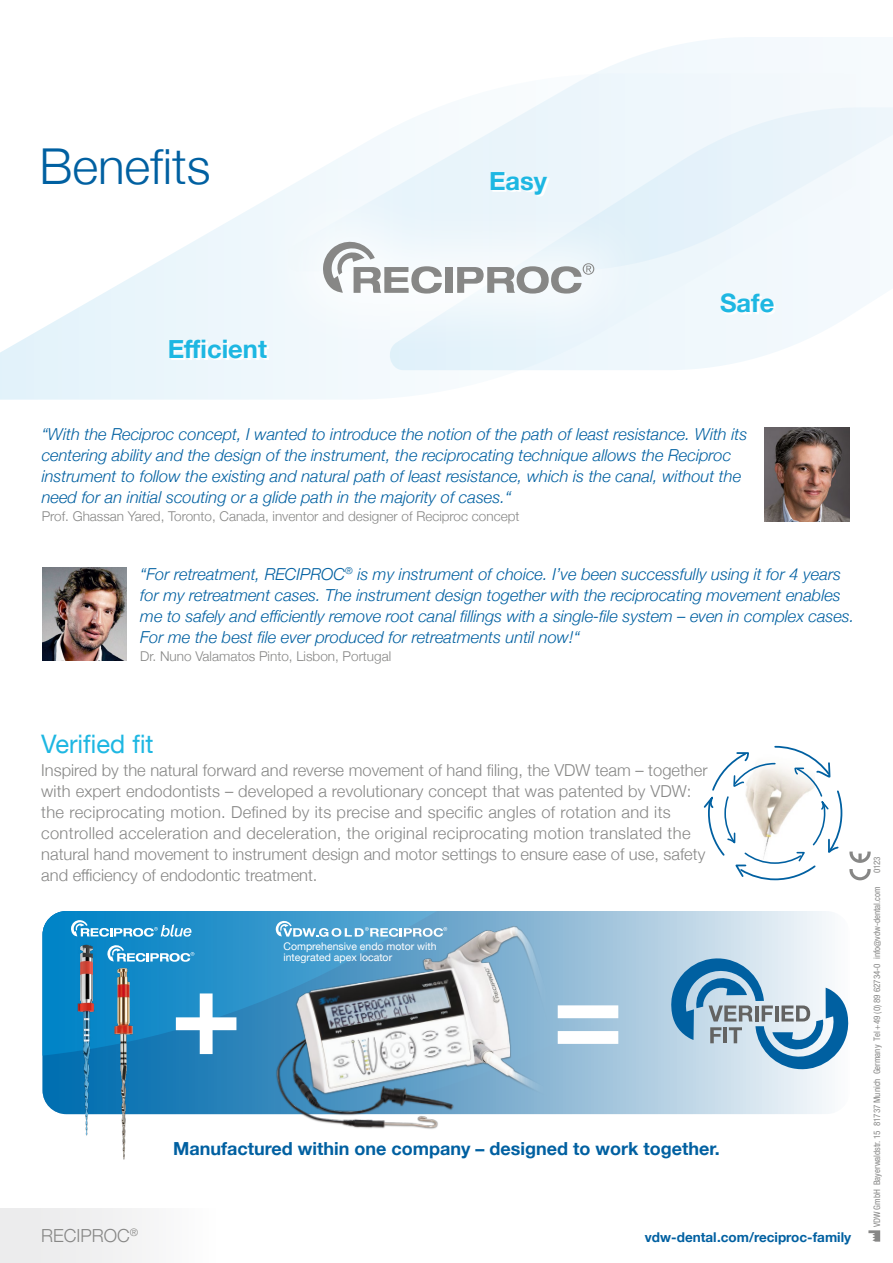
<style>
.page{position:relative;width:893px;height:1263px;background:#fff}
.page>*{position:absolute;margin:0;border:0;box-sizing:border-box;transform-origin:0 0}
.t1{font:700 120px "Helvetica Neue";color:#fff}
.t2{font:300 49.5px "Helvetica Neue";color:#0060a1}
.Fließtext_12_PT{font:700 25.5px "Helvetica Neue";color:#1eb7e2}
.t3{font:25.5px "Helvetica Neue";color:#1eb7e2}
.t4{font:700 18px "Helvetica Neue";color:#0060a1}
.Intro{font:300 18px "Helvetica Neue";color:#878786}
.t5{font:italic 300 16.5px/21px "Helvetica Neue";color:#0060a1}
.t6{font:300 16.5px/21px "Helvetica Neue";letter-spacing:.01em;color:#878786}
.t7{font:300 13.5px "Helvetica Neue";color:#878786}
.t8{font:700 13.5px "Helvetica Neue";color:#0060a1}
.t9{font:10.5px/10.5px "Helvetica Neue";color:#fff}
.t10{font:condensed 9px "Helvetica Neue LT Pro";letter-spacing:-.005em;color:#878786}
</style>
<div class="page">
<svg style="left:43px;top:911px;width:807px;height:203px;background:#cfe0ec"></svg>
<svg style="left:43px;top:911px;width:597px;height:203px;background:#75accf"></svg>
<svg style="left:43px;top:911px;width:191px;height:144px;background:#1789c5"></svg>
<svg style="left:0;top:205px;width:519px;height:195px"></svg>
<svg style="left:308px;top:37px;width:542px;height:139px"></svg>
<svg style="left:385px;top:107px;width:508px;height:263px"></svg>
<img style="left:234px;top:911px;width:329px;height:218px">
<img style="left:764px;top:427px;width:85px;height:94px">
<img style="left:43px;top:567px;width:83px;height:93px">
<img style="left:69px;top:940px;width:33px;height:196px">
<img style="left:107px;top:964px;width:33px;height:196px">
<div style="left:0;top:1208px;width:217px;height:55px;background:#ececed"></div>
<div style="left:171px;top:341px;width:98px;height:19px;background:#f4fafd"></div>
<div style="left:492px;top:173px;width:58px;height:23px;background:linear-gradient(to right,#f9fcfd,#e4f2f9)"></div>
<div style="left:722px;top:296px;width:54px;height:19px;background:#fff"></div>
<svg style="left:703px;top:745px;width:140px;height:136px"></svg>
<svg style="left:849px;top:869px;width:22px;height:11px"></svg>
<svg style="left:849px;top:851px;width:22px;height:12px"></svg>
<svg style="left:868px;top:1230px;width:12px;height:11px"></svg>
<svg style="left:671px;top:955px;width:178px;height:118px;background:#9dbed5"></svg>
<div style="left:257px;top:176px;width:403px;height:185px;background:#fff;opacity:.82"></div>
<svg style="left:323px;top:239px;width:119px;height:55px"></svg>
<div style="left:445px;top:267px;width:7px;height:26px;background:#878786"></div>
<svg style="left:457px;top:263px;width:137px;height:31px"></svg>
<svg style="left:276px;top:921px;width:171px;height:16px;background:#7eb9da"></svg>
<svg style="left:107px;top:944px;width:87px;height:18px;background:#56abd7"></svg>
<svg style="left:71px;top:920px;width:120px;height:17px"></svg>
<p class="t2" style="left:39px;top:126px;width:173px">Benefits</p>
<p class="Fließtext_12_PT" style="left:489px;top:161px;width:60px">Easy</p>
<p class="Fließtext_12_PT" style="left:168px;top:328px;width:101px">Efficient</p>
<p class="Fließtext_12_PT" style="left:720px;top:283px;width:56px">Safe</p>
<p class="t5" style="left:42px;top:422px;width:707px">“With the Reciproc concept, I wanted to introduce the notion of the path of least resistance. With its centering ability and the design of the instrument, the reciprocating technique allows the Reciproc instrument to follow the existing and natural path of least resistance, which is the canal, without the need for an initial scouting or a glide path in the majority of cases.“</p>
<p class="t7" style="left:42px;top:505px;width:479px">Prof. Ghassan Yared, Toronto, Canada, inventor and designer of Reciproc concept</p>
<p class="t5" style="left:140px;top:562px;width:715px">“For retreatment, RECIPROC<sup>®</sup> is my instrument of choice. I’ve been successfully using it for 4 years for my retreatment cases. The instrument design together with the reciprocating movement enables me to safely and efficiently remove root canal fillings with a single-file system – even in complex cases.<br>For me the best file ever produced for retreatments until now!“</p>
<p class="t7" style="left:140px;top:645px;width:252px">Dr. Nuno Valamatos Pinto, Lisbon, Portugal</p>
<p class="t3" style="left:41px;top:725px;width:114px">Verified fit</p>
<p class="t6" style="left:41px;top:758px;width:668px">Inspired by the natural forward and reverse movement of hand filing, the VDW team – together with expert endodontists – developed a revolutionary concept that was patented by VDW: the reciprocating motion. Defined by its precise and specific angles of rotation and its</p>
<p class="t6" style="left:41px;top:821px;width:651px">controlled acceleration and deceleration, the original reciprocating motion translated the</p>
<p class="t6" style="left:41px;top:842px;width:666px">natural hand movement to instrument design and motor settings to ensure ease of use, safety</p>
<p class="t6" style="left:41px;top:863px;width:278px">and efficiency of endodontic treatment.</p>
<p class="t9" style="left:283px;top:942px;width:155px">Comprehensive endo motor with integrated apex locator</p>
<p class="t1" style="left:170px;top:917px;width:73px">+</p>
<p class="t1" style="left:552px;top:918px;width:73px">=</p>
<p class="Intro" style="left:41px;top:1221px;width:99px">RECIPROC<sup>®</sup></p>
<p class="t4" style="left:173px;top:1135px;width:548px">Manufactured within one company – designed to work together.</p>
<p class="t8" style="left:645px;top:1226px;width:208px">vdw-dental.com/reciproc-family</p>
<p class="t10" style="left:872px;top:873px;width:18px;rotate:-90deg">0123</p>
<p class="t10" style="left:872px;top:1227px;width:342px;rotate:-90deg">VDW GmbH Bayerwaldstr. 15 81737 Munich Germany Tel +49 (0) 89 62734-0 info@vdw-dental.com</p>
</div>
